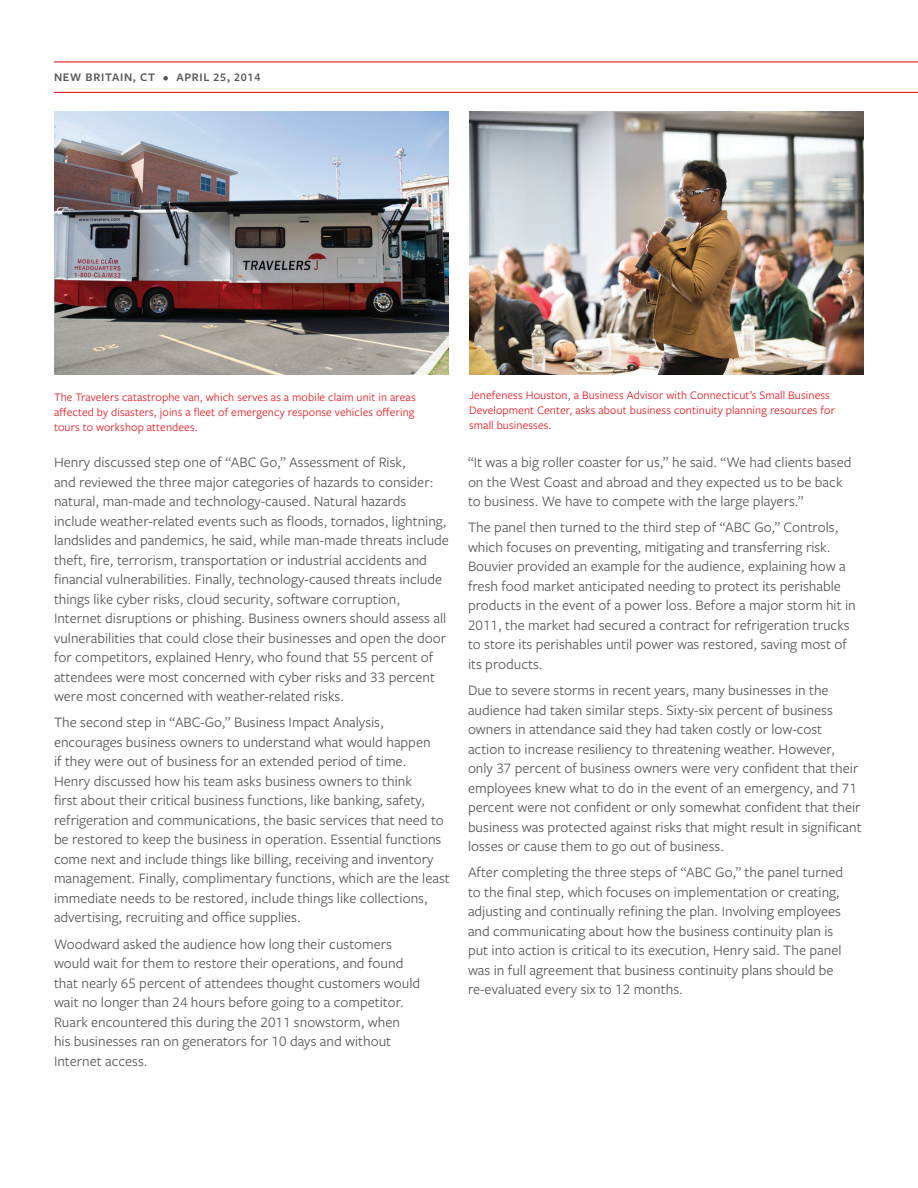
<style>
.page{position:relative;width:918px;height:1188px;background:#fff}
.page>*{position:absolute;margin:0;border:0;box-sizing:border-box;transform-origin:0 0}
.Body_copy{font:15px/19.5px "Freight Sans Pro";color:#57585a}
.Body_copy-2{font:12px/15px "Freight Sans Pro";letter-spacing:.01em;color:#e51a23}
.Sub-title_1_line{font:600 12px "Freight Sans Pro";letter-spacing:.06em;color:#57585a}
</style>
<div class="page">
<hr style="left:54px;top:61px;width:864px;height:1px;background:#e51a23">
<hr style="left:54px;top:92px;width:864px;height:1px;background:#e51a23">
<img style="left:469px;top:111px;width:395px;height:263px">
<img style="left:54px;top:111px;width:395px;height:264px">
<p class="Sub-title_1_line" style="left:54px;top:69px;width:208px">NEW BRITAIN, CT • APRIL 25, 2014</p>
<p class="Body_copy-2" style="left:54px;top:389px;width:363px;text-align:justify">The Travelers catastrophe van, which serves as a mobile claim unit in areas affected by disasters, joins a fleet of emergency response vehicles offering tours to workshop attendees.</p>
<p class="Body_copy" style="left:54px;top:452px;width:396px">Henry discussed step one of “ABC Go,” Assessment of Risk,<br>and reviewed the three major categories of hazards to consider: natural, man-made and technology-caused. Natural hazards include weather-related events such as floods, tornados, lightning, landslides and pandemics, he said, while man-made threats include theft, fire, terrorism, transportation or industrial accidents and financial vulnerabilities. Finally, technology-caused threats include things like cyber risks, cloud security, software corruption, Internet disruptions or phishing. Business owners should assess all vulnerabilities that could close their businesses and open the door for competitors, explained Henry, who found that 55 percent of attendees were most concerned with cyber risks and 33 percent were most concerned with weather-related risks.</p>
<p class="Body_copy" style="left:54px;top:712px;width:397px">The second step in “ABC-Go,” Business Impact Analysis, encourages business owners to understand what would happen<br>if they were out of business for an extended period of time.<br>Henry discussed how his team asks business owners to think<br>first about their critical business functions, like banking, safety, refrigeration and communications, the basic services that need to be restored to keep the business in operation. Essential functions come next and include things like billing, receiving and inventory management. Finally, complimentary functions, which are the least immediate needs to be restored, include things like collections, advertising, recruiting and office supplies.</p>
<p class="Body_copy" style="left:54px;top:933px;width:368px">Woodward asked the audience how long their customers would wait for them to restore their operations, and found that nearly 65 percent of attendees thought customers would wait no longer than 24 hours before going to a competitor.<br>Ruark encountered this during the 2011 snowstorm, when his businesses ran on generators for 10 days and without Internet access.</p>
<p class="Body_copy-2" style="left:469px;top:387px;width:367px">Jenefeness Houston, a Business Advisor with Connecticut’s Small Business<br>Development Center, asks about business continuity planning resources for small businesses.</p>
<p class="Body_copy" style="left:468px;top:452px;width:385px">“It was a big roller coaster for us,” he said. “We had clients based on the West Coast and abroad and they expected us to be back to business. We have to compete with the large players.”</p>
<p class="Body_copy" style="left:468px;top:517px;width:389px">The panel then turned to the third step of “ABC Go,” Controls, which focuses on preventing, mitigating and transferring risk.<br>Bouvier provided an example for the audience, explaining how a fresh food market anticipated needing to protect its perishable products in the event of a power loss. Before a major storm hit in 2011, the market had secured a contract for refrigeration trucks to store its perishables until power was restored, saving most of its products.</p>
<p class="Body_copy" style="left:468px;top:680px;width:395px">Due to severe storms in recent years, many businesses in the audience had taken similar steps. Sixty-six percent of business owners in attendance said they had taken costly or low-cost action to increase resiliency to threatening weather. However, only 37 percent of business owners were very confident that their employees knew what to do in the event of an emergency, and 71 percent were not confident or only somewhat confident that their business was protected against risks that might result in significant losses or cause them to go out of business.</p>
<p class="Body_copy" style="left:468px;top:862px;width:377px">After completing the three steps of “ABC Go,” the panel turned to the final step, which focuses on implementation or creating, adjusting and continually refining the plan. Involving employees and communicating about how the business continuity plan is put into action is critical to its execution, Henry said. The panel was in full agreement that business continuity plans should be re-evaluated every six to 12 months.</p>
</div>
